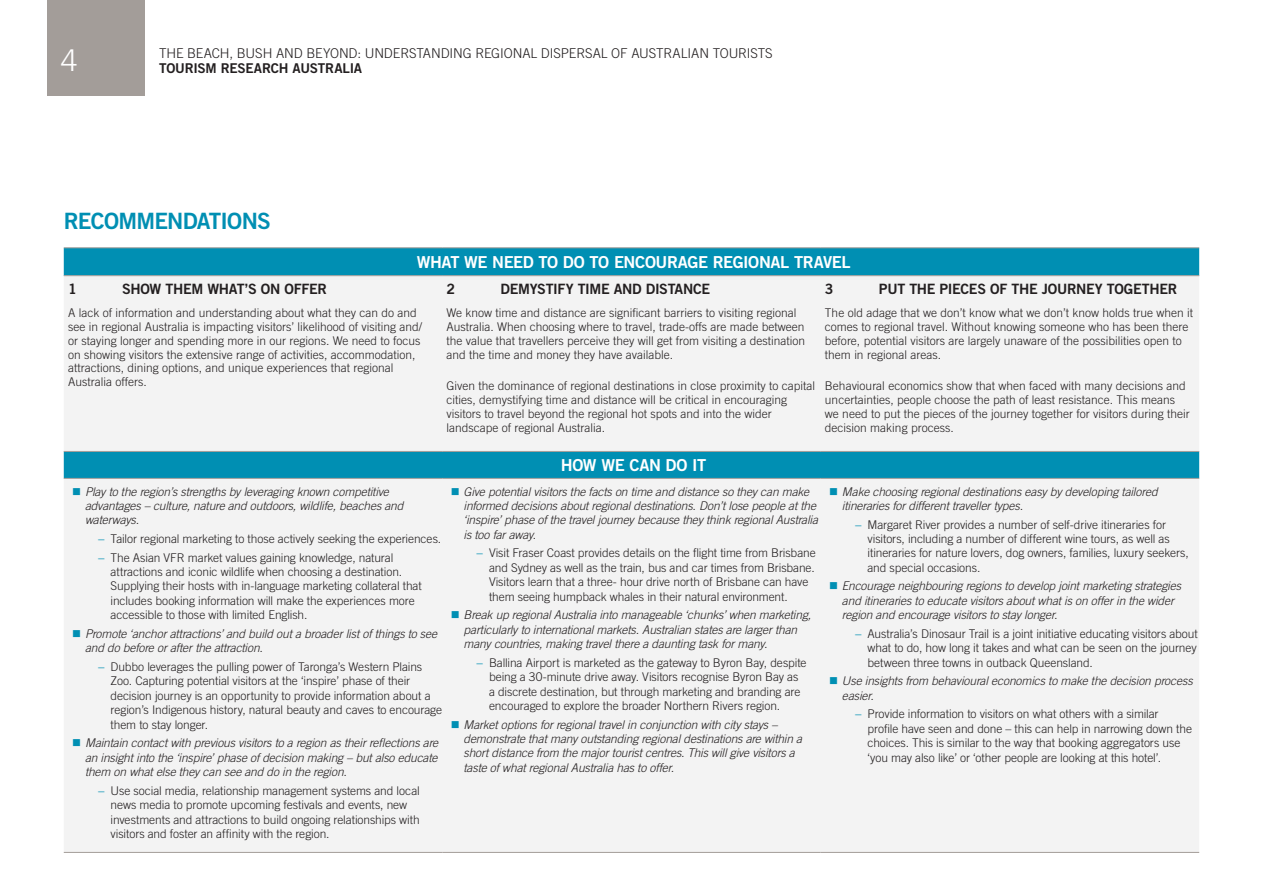
<style>
.page{position:relative;width:1263px;height:893px;background:#fff}
.page>*{position:absolute;margin:0;border:0;box-sizing:border-box;transform-origin:0 0}
.Page_No{font:300 30px "Trade Gothic LT Std";color:#fff}
.t1{font:22.5px "Trade Gothic LT Std Bd 2";letter-spacing:-.035em;color:#008fb3}
.t2{font:16.5px "Trade Gothic LT Std Bd 2";letter-spacing:-.025em;color:#fff}
.Body9_5pt{font:14.25px "Trade Gothic LT Std Bd 2";letter-spacing:-.02em;color:#231f20}
.Running_Header_-_War{font:300 13.5px "Trade Gothic LT Std";letter-spacing:-.01em;color:#231f20}
.Running_Header_-_War-2{font:13.5px "Trade Gothic LT Std Bd 2";letter-spacing:-.015em;color:#231f20}
.Table_text{font:300 12px/14.4px "Trade Gothic LT Std";color:#231f20}
.t3{font:italic 300 12px/14.4px "Trade Gothic LT Std";letter-spacing:-.01em;color:#231f20}
.s1{color:#008fb3}
.s2{font-style:normal}
</style>
<div class="page">
<div style="left:47px;top:0;width:98px;height:96px;background:#a39d99"></div>
<div style="left:64px;top:249px;width:1135px;height:229px;background:#008fb3"></div>
<div style="left:64px;top:276px;width:1135px;height:175px;background:#f3f3f3"></div>
<div style="left:64px;top:479px;width:1135px;height:373px;background:#f3f3f3"></div>
<hr style="left:64px;top:248px;width:378px;height:1px;background:#a39d99">
<hr style="left:442px;top:248px;width:379px;height:1px;background:#a39d99">
<hr style="left:821px;top:248px;width:378px;height:1px;background:#a39d99">
<hr style="left:64px;top:275px;width:378px;height:1px;background:#a39d99">
<hr style="left:442px;top:275px;width:379px;height:1px;background:#a39d99">
<hr style="left:821px;top:275px;width:378px;height:1px;background:#a39d99">
<hr style="left:64px;top:451px;width:378px;height:1px;background:#a39d99">
<hr style="left:442px;top:451px;width:379px;height:1px;background:#a39d99">
<hr style="left:821px;top:451px;width:378px;height:1px;background:#a39d99">
<hr style="left:64px;top:478px;width:378px;height:1px;background:#a39d99">
<hr style="left:442px;top:478px;width:379px;height:1px;background:#a39d99">
<hr style="left:821px;top:478px;width:378px;height:1px;background:#a39d99">
<hr style="left:64px;top:852px;width:378px;height:1px;background:#a39d99">
<hr style="left:442px;top:852px;width:379px;height:1px;background:#a39d99">
<hr style="left:821px;top:852px;width:378px;height:1px;background:#a39d99">
<p class="Page_No" style="left:61px;top:43px;width:18px">4</p>
<p class="Running_Header_-_War" style="left:159px;top:45px;width:615px">THE BEACH, BUSH AND BEYOND: UNDERSTANDING REGIONAL DISPERSAL OF AUSTRALIAN TOURISTS</p>
<p class="Running_Header_-_War-2" style="left:159px;top:59px;width:205px">TOURISM RESEARCH AUSTRALIA</p>
<h3 class="t1" style="left:64px;top:207px;width:209px">RECOMMENDATIONS</h3>
<h4 class="t2" style="left:417px;top:252px;width:435px">WHAT WE NEED TO DO TO ENCOURAGE REGIONAL TRAVEL</h4>
<p class="Body9_5pt" style="left:68px;top:281px;width:10px">1</p>
<p class="Body9_5pt" style="left:122px;top:281px;width:206px">SHOW THEM WHAT’S ON OFFER</p>
<p class="Table_text" style="left:68px;top:306px;width:355px;line-height:13.8px">A lack of information and understanding about what they can do and see in regional Australia is impacting visitors’ likelihood of visiting and/ or staying longer and spending more in our regions. We need to focus on showing visitors the extensive range of activities, accommodation, attractions, dining options, and unique experiences that regional Australia offers.</p>
<p class="Body9_5pt" style="left:446px;top:281px;width:10px">2</p>
<p class="Body9_5pt" style="left:500px;top:281px;width:211px">DEMYSTIFY TIME AND DISTANCE</p>
<p class="Table_text" style="left:446px;top:306px;width:360px;line-height:13.8px">We know time and distance are significant barriers to visiting regional Australia. When choosing where to travel, trade-offs are made between the value that travellers perceive they will get from visiting a destination and the time and money they have available.</p>
<p class="Table_text" style="left:446px;top:379px;width:370px;line-height:13.8px">Given the dominance of regional destinations in close proximity to capital cities, demystifying time and distance will be critical in encouraging visitors to travel beyond the regional hot spots and into the wider landscape of regional Australia.</p>
<h4 class="t2" style="left:561px;top:455px;width:147px">HOW WE CAN DO IT</h4>
<p class="Body9_5pt" style="left:825px;top:281px;width:10px">3</p>
<p class="Body9_5pt" style="left:879px;top:281px;width:300px">PUT THE PIECES OF THE JOURNEY TOGETHER</p>
<p class="Table_text" style="left:825px;top:306px;width:370px;line-height:13.8px">The old adage that we don’t know what we don’t know holds true when it comes to regional travel. Without knowing someone who has been there before, potential visitors are largely unaware of the possibilities open to them in regional areas.</p>
<p class="Table_text" style="left:825px;top:379px;width:366px;line-height:13.8px">Behavioural economics show that when faced with many decisions and uncertainties, people choose the path of least resistance. This means we need to put the pieces of the journey together for visitors during their decision making process.</p>
<p class="t3" style="left:85px;top:484px;width:320px;text-indent:-13px"><span class="s1">■</span> Play to the region’s strengths by leveraging known competitive advantages – culture, nature and outdoors, wildlife, beaches and waterways.</p>
<p class="Table_text" style="left:98px;top:531px;width:345px"><span class="s1">−</span> Tailor regional marketing to those actively seeking the experiences.</p>
<p class="Table_text" style="left:111px;top:550px;width:313px;text-indent:-13px"><span class="s1">−</span> The Asian VFR market values gaining knowledge, natural attractions and iconic wildlife when choosing a destination.<br>Supplying their hosts with in-language marketing collateral that includes booking information will make the experiences more accessible to those with limited English.</p>
<p class="t3" style="left:85px;top:627px;width:354px;text-indent:-13px"><span class="s1">■</span> Promote ‘anchor attractions’ and build out a broader list of things to see and do before or after the attraction.</p>
<p class="Table_text" style="left:111px;top:659px;width:333px;text-indent:-13px"><span class="s1">−</span> Dubbo leverages the pulling power of Taronga’s Western Plains Zoo. Capturing potential visitors at the ‘inspire’ phase of their decision journey is an opportunity to provide information about a region’s Indigenous history, natural beauty and caves to encourage them to stay longer.</p>
<p class="t3" style="left:85px;top:736px;width:355px;text-align:justify;text-indent:-13px"><span class="s1">■</span> Maintain contact with previous visitors to a region as their reflections are an insight into the ‘inspire’ phase of decision making – but also educate them on what else they can see and do in the region.</p>
<p class="Table_text" style="left:111px;top:783px;width:311px;text-indent:-13px"><span class="s1">−</span> Use social media, relationship management systems and local news media to promote upcoming festivals and events, new investments and attractions to build ongoing relationships with visitors and foster an affinity with the region.</p>
<p class="t3" style="left:463px;top:484px;width:356px;text-indent:-13px"><span class="s1">■</span> Give potential visitors the facts on time and distance so they can make informed decisions about regional destinations. Don’t lose people at the ‘inspire’ phase of the travel journey because they think regional Australia is too far away<span class="s2">.</span></p>
<p class="Table_text" style="left:489px;top:546px;width:328px;text-indent:-13px"><span class="s1">−</span> Visit Fraser Coast provides details on the flight time from Brisbane and Sydney as well as the train, bus and car times from Brisbane.<br>Visitors learn that a three- hour drive north of Brisbane can have them seeing humpback whales in their natural environment.</p>
<p class="t3" style="left:463px;top:608px;width:349px;text-indent:-13px"><span class="s1">■</span> Break up regional Australia into manageable ‘chunks’ when marketing, particularly to international markets. Australian states are larger than many countries, making travel there a daunting task for many.</p>
<p class="Table_text" style="left:489px;top:655px;width:319px;text-indent:-13px"><span class="s1">−</span> Ballina Airport is marketed as the gateway to Byron Bay, despite being a 30-minute drive away. Visitors recognise Byron Bay as a discrete destination, but through marketing and branding are encouraged to explore the broader Northern Rivers region.</p>
<p class="t3" style="left:463px;top:717px;width:340px;text-indent:-13px"><span class="s1">■</span> Market options for regional travel in conjunction with city stays – demonstrate that many outstanding regional destinations are within a short distance from the major tourist centres. This will give visitors a taste of what regional Australia has to offer.</p>
<p class="t3" style="left:842px;top:484px;width:317px;text-indent:-13px"><span class="s1">■</span> Make choosing regional destinations easy by developing tailored itineraries for different traveller types.</p>
<p class="Table_text" style="left:867px;top:517px;width:323px;text-indent:-13px"><span class="s1">−</span> Margaret River provides a number of self-drive itineraries for visitors, including a number of different wine tours, as well as itineraries for nature lovers, dog owners, families, luxury seekers, and special occasions.</p>
<p class="t3" style="left:842px;top:579px;width:341px;text-indent:-13px"><span class="s1">■</span> Encourage neighbouring regions to develop joint marketing strategies and itineraries to educate visitors about what is on offer in the wider region and encourage visitors to stay longer.</p>
<p class="Table_text" style="left:867px;top:626px;width:332px;text-align:justify;text-indent:-13px"><span class="s1">−</span> Australia’s Dinosaur Trail is a joint initiative educating visitors about what to do, how long it takes and what can be seen on the journey between three towns in outback Queensland.</p>
<p class="t3" style="left:842px;top:674px;width:352px;text-indent:-13px"><span class="s1">■</span> Use insights from behavioural economics to make the decision process easier.</p>
<p class="Table_text" style="left:867px;top:707px;width:326px;text-indent:-13px"><span class="s1">−</span> Provide information to visitors on what others with a similar profile have seen and done – this can help in narrowing down the choices. This is similar to the way that booking aggregators use ‘you may also like’ or ‘other people are looking at this hotel’.</p>
</div>
